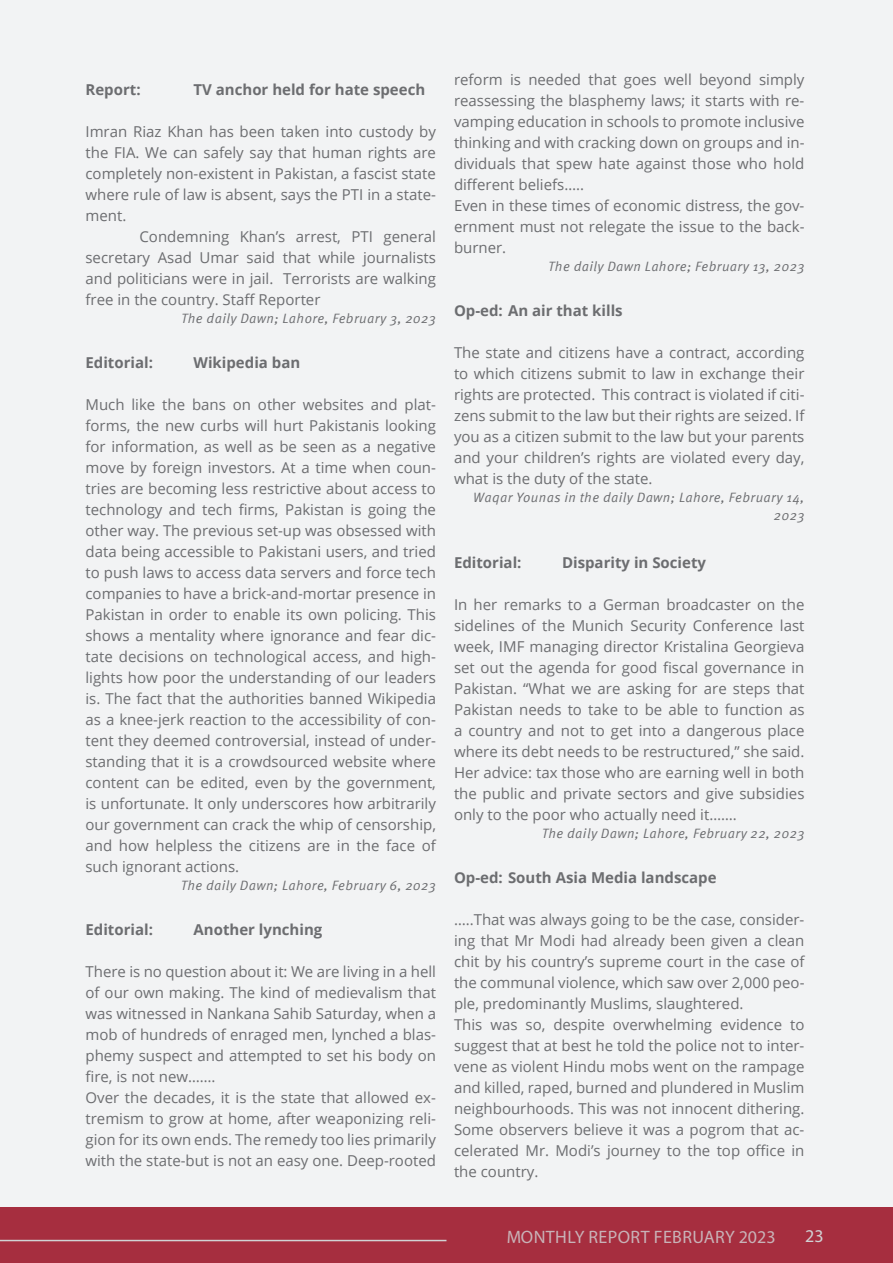
<style>
.page{position:relative;width:893px;height:1263px;background:#f2f3f4}
.page>*{position:absolute;margin:0;border:0;box-sizing:border-box;transform-origin:0 0}
.t1{font:18px "Myriad Pro";letter-spacing:.02em;color:#d1d2d4}
.t2{font:18px "Myriad Pro";color:#165a70}
.t3{font:15px/21px "Open Sans";color:#6c6d70;text-align:justify}
.t4{font:700 15px "Open Sans";color:#6c6d70}
.t5{font:italic 13.5px/18px "Meta Pro";letter-spacing:.03em;color:#6c6d70;text-align:right}
.s1{color:#d1d2d4}
</style>
<div class="page">
<div style="left:0;top:1207px;width:893px;height:56px;background:#a62e3f"></div>
<hr style="left:0;top:1240px;width:446px;height:1px;background:#d1d2d4">
<p class="t4" style="left:86px;top:79px;width:57px">Report:</p>
<p class="t4" style="left:194px;top:79px;width:233px">TV anchor held for hate speech</p>
<p class="t3" style="left:86px;top:121px;width:352px">Imran Riaz Khan has been taken into custody by the FIA. We can safely say that human rights are completely non-existent in Pakistan, a fascist state where rule of law is absent, says the PTI in a state&shy;ment.</p>
<p class="t3" style="left:86px;top:226px;width:352px;text-indent:54px">Condemning Khan’s arrest, PTI general secretary Asad Umar said that while journalists and politicians were in jail. Terrorists are walking free in the country. Staff Reporter</p>
<p class="t5" style="left:181px;top:309px;width:256px">The daily Dawn; Lahore, February 3, 2023</p>
<p class="t4" style="left:86px;top:352px;width:69px">Editorial:</p>
<p class="t4" style="left:194px;top:352px;width:108px">Wikipedia ban</p>
<p class="t3" style="left:86px;top:394px;width:352px">Much like the bans on other websites and plat&shy;forms, the new curbs will hurt Pakistanis looking for information, as well as be seen as a negative move by foreign investors. At a time when coun&shy;tries are becoming less restrictive about access to technology and tech firms, Pakistan is going the other way. The previous set-up was obsessed with data being accessible to Pakistani users, and tried to push laws to access data servers and force tech companies to have a brick-and-mortar presence in Pakistan in order to enable its own policing. This shows a mentality where ignorance and fear dic&shy;tate decisions on technological access, and high&shy;lights how poor the understanding of our leaders is. The fact that the authorities banned Wikipedia as a knee-jerk reaction to the accessibility of con&shy;tent they deemed controversial, instead of under&shy;standing that it is a crowdsourced website where content can be edited, even by the government, is unfortunate. It only underscores how arbitrarily our government can crack the whip of censorship, and how helpless the citizens are in the face of such ignorant actions.</p>
<p class="t5" style="left:181px;top:876px;width:257px">The daily Dawn; Lahore, February 6, 2023</p>
<p class="t4" style="left:86px;top:919px;width:69px">Editorial:</p>
<p class="t4" style="left:194px;top:919px;width:130px">Another lynching</p>
<p class="t3" style="left:86px;top:961px;width:352px;text-align:left">There is no question about it: We are living in a hell of our own making. The kind of medievalism that was witnessed in Nankana Sahib Saturday, when a mob of hundreds of enraged men, lynched a blas&shy;phemy suspect and attempted to set his body on fire, is not new…….<br>Over the decades, it is the state that allowed ex&shy;tremism to grow at home, after weaponizing reli&shy;gion for its own ends. The remedy too lies primarily with the state-but is not an easy one. Deep-rooted</p>
<p class="t3" style="left:454px;top:68px;width:352px;text-align:left">reform is needed that goes well beyond simply reassessing the blasphemy laws; it starts with re&shy;vamping education in schools to promote inclusive thinking and with cracking down on groups and in&shy;dividuals that spew hate against those who hold different beliefs…..<br>Even in these times of economic distress, the gov&shy;ernment must not relegate the issue to the back&shy;burner.</p>
<p class="t5" style="left:548px;top:256px;width:258px">The daily Dawn Lahore; February 13, 2023</p>
<p class="t4" style="left:454px;top:300px;width:170px">Op-ed: An air that kills</p>
<p class="t3" style="left:454px;top:341px;width:352px">The state and citizens have a contract, according to which citizens submit to law in exchange their rights are protected. This contract is violated if citi&shy;zens submit to the law but their rights are seized. If you as a citizen submit to the law but your parents and your children’s rights are violated every day, what is the duty of the state.</p>
<p class="t5" style="left:473px;top:487px;width:333px">Waqar Younas in the daily Dawn; Lahore, February 14,<br>2023</p>
<p class="t4" style="left:454px;top:552px;width:69px">Editorial:</p>
<p class="t4" style="left:562px;top:552px;width:146px">Disparity in Society</p>
<p class="t3" style="left:454px;top:593px;width:352px">In her remarks to a German broadcaster on the sidelines of the Munich Security Conference last week, IMF managing director Kristalina Georgieva set out the agenda for good fiscal governance in Pakistan. “What we are asking for are steps that Pakistan needs to take to be able to function as a country and not to get into a dangerous place where its debt needs to be restructured,” she said.<br>Her advice: tax those who are earning well in both the public and private sectors and give subsidies only to the poor who actually need it…….</p>
<p class="t5" style="left:542px;top:823px;width:264px">The daily Dawn; Lahore, February 22, 2023</p>
<p class="t4" style="left:454px;top:867px;width:264px">Op-ed: South Asia Media landscape</p>
<p class="t3" style="left:454px;top:908px;width:352px;text-align:left">…..That was always going to be the case, consider&shy;ing that Mr Modi had already been given a clean chit by his country’s supreme court in the case of the communal violence, which saw over 2,000 peo&shy;ple, predominantly Muslims, slaughtered.<br>This was so, despite overwhelming evidence to suggest that at best he told the police not to inter&shy;vene as violent Hindu mobs went on the rampage and killed, raped, burned and plundered in Muslim neighbourhoods. This was not innocent dithering.<br>Some observers believe it was a pogrom that ac&shy;celerated Mr. Modi’s journey to the top office in the country.</p>
<p class="t1" style="left:506px;top:1226px;width:271px">MONTHLY REPORT FEBRUARY 2023</p>
<p class="t2" style="left:788px;top:1226px;width:37px">23<span class="s1">23</span></p>
</div>
